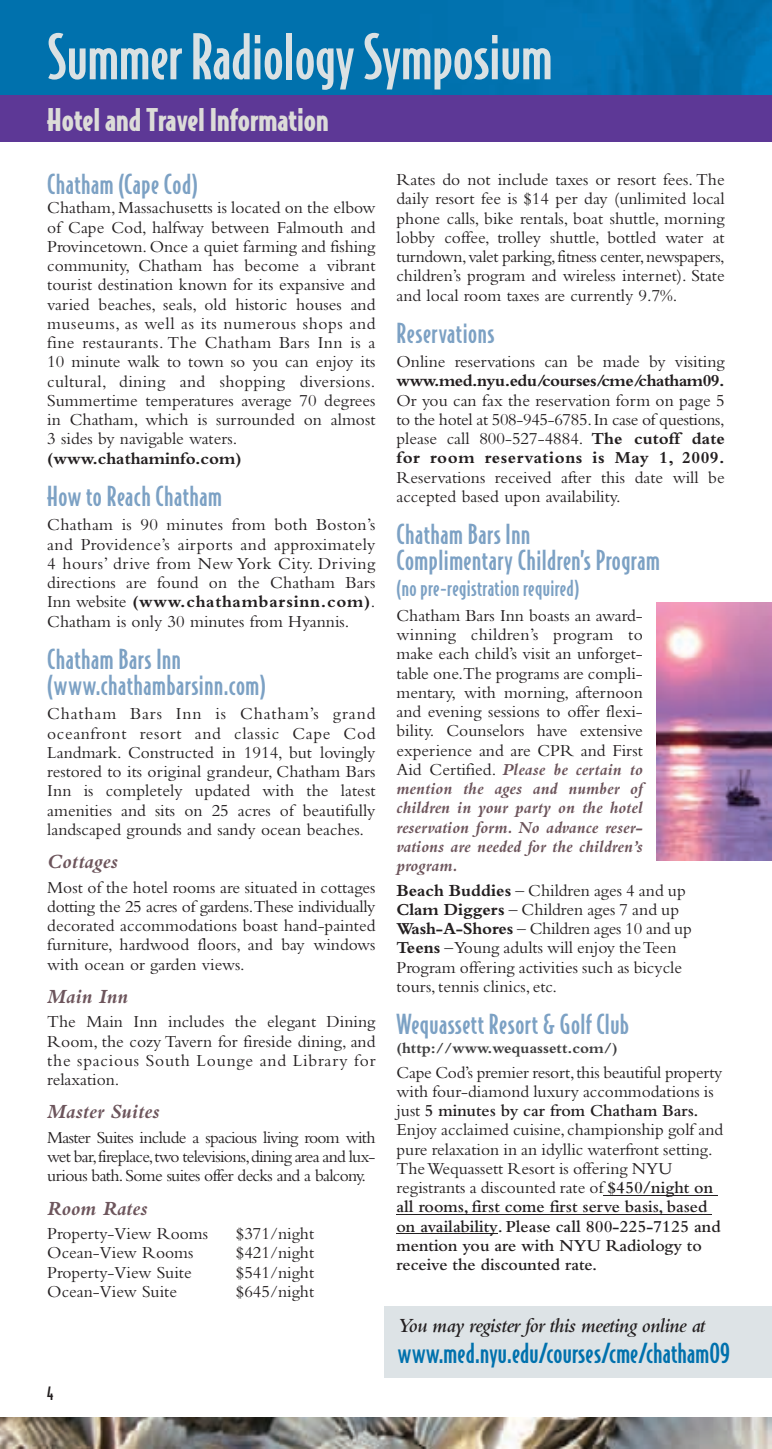
<style>
.page{position:relative;width:772px;height:1449px;background:#fff}
.page>*{position:absolute;margin:0;border:0;box-sizing:border-box;transform-origin:0 0}
.t1{font:500 59.85px "Bodega Sans";color:#dae1e3}
.t2{font:900 29.75px "Bodega Sans";color:#dcdcd8}
.t3{font:500 26.25px/26.2px "Bodega Sans";letter-spacing:.02em;color:#7ca1c4}
.t4{font:500 26.25px "Bodega Sans";letter-spacing:.01em;color:#0071ad}
.t5{font:italic 700 21px "Bembo";color:#6d555c}
.t6{font:italic 600 21px "Bembo";letter-spacing:-.025em;color:#231f20}
.t7{font:500 21px "Bodega Sans";letter-spacing:.02em;color:#7ca1c4}
.t8{font:17.5px/19.2px "Bembo";color:#231f20;text-align:justify}
.t9{font:700 17.5px "Bembo";letter-spacing:-.025em;color:#231f20}
.t10{font:700 17.5px "Bembo";color:#231f20}
.t11{font:500 17.5px "Bodega Sans";color:#231f20}
.t12{font:700 15.75px "Bembo";color:#3e3e3f}
.s1{font-weight:700}
.s2{font-weight:700;font-style:italic;color:#6d555c}
.s3{font-weight:600}
</style>
<div class="page">
<div style="left:0;top:0;width:772px;height:142px;background:#5d3896"></div>
<img style="left:0;top:1418px;width:772px;height:31px">
<img style="left:0;top:0;width:772px;height:94px">
<hr style="left:607px;top:1195px;width:106px;height:1px;background:#231f20">
<hr style="left:396px;top:1214px;width:311px;height:1px;background:#231f20">
<hr style="left:396px;top:1233px;width:102px;height:1px;background:#231f20">
<img style="left:657px;top:603px;width:115px;height:258px">
<div style="left:385px;top:1306px;width:387px;height:72px;background:#dde3e6"></div>
<h1 class="t1" style="left:47px;top:24px;width:507px">SummerRadiologySymposium</h1>
<h2 class="t2" style="left:47px;top:103px;width:283px">Hotel and Travel Information</h2>
<h3 class="t3" style="left:47px;top:172px;width:152px">Chatham (Cape Cod)</h3>
<p class="t8" style="left:47px;top:200px;width:330px">Chatham,Massachusetts is located on the elbow of Cape Cod, halfway between Falmouth and Provincetown. Once a quiet farming and fishing community, Chatham has become a vibrant tourist destination known for its expansive and varied beaches, seals, old historic houses and museums, as well as its numerous shops and fine restaurants. The Chatham Bars Inn is a 10 minute walk to town so you can enjoy its cultural, dining and shopping diversions.<br>Summertime temperatures average 70 degrees in Chatham, which is surrounded on almost 3 sides by navigable waters.</p>
<p class="t10" style="left:47px;top:452px;width:196px">(www.chathaminfo.com)</p>
<h3 class="t3" style="left:47px;top:484px;width:176px">How to Reach Chatham</h3>
<p class="t8" style="left:47px;top:517px;width:330px">Chatham is 90 minutes from both Boston’s and Providence’s airports and approximately 4 hours’ drive from New York City. Driving directions are found on the Chatham Bars Inn website <span class="s1">(www.chathambarsinn.com)</span>.<br>Chatham is only 30 minutes from Hyannis.</p>
<h3 class="t3" style="left:47px;top:646px;width:220px">Chatham Bars Inn (www.chathambarsinn.com)</h3>
<p class="t8" style="left:47px;top:706px;width:330px">Chatham Bars Inn is Chatham’s grand oceanfront resort and classic Cape Cod Landmark. Constructed in 1914, but lovingly restored to its original grandeur, Chatham Bars Inn is completely updated with the latest amenities and sits on 25 acres of beautifully landscaped grounds and sandy ocean beaches.</p>
<p class="t5" style="left:47px;top:854px;width:72px">Cottages</p>
<p class="t8" style="left:47px;top:879px;width:330px">Most of the hotel rooms are situated in cottages dotting the 25 acres of gardens.These individually decorated accommodations boast hand-painted furniture, hardwood floors, and bay windows with ocean or garden views.</p>
<p class="t5" style="left:47px;top:989px;width:82px">Main Inn</p>
<p class="t8" style="left:47px;top:1014px;width:330px">The Main Inn includes the elegant Dining Room, the cozy Tavern for fireside dining, and the spacious South Lounge and Library for relaxation.</p>
<p class="t5" style="left:47px;top:1104px;width:114px">Master Suites</p>
<p class="t8" style="left:47px;top:1129px;width:330px">Master Suites include a spacious living room with wet bar,fireplace,two televisions,dining area and lux&shy;urious bath. Some suites offer decks and a balcony.</p>
<p class="t5" style="left:47px;top:1201px;width:102px">Room Rates</p>
<p class="t8" style="left:47px;top:1226px;width:162px">Property-View Rooms</p>
<p class="t8" style="left:236px;top:1226px;width:79px">$371/night</p>
<p class="t8" style="left:47px;top:1245px;width:148px">Ocean-View Rooms</p>
<p class="t8" style="left:236px;top:1245px;width:79px">$421/night</p>
<p class="t8" style="left:47px;top:1264px;width:146px">Property-View Suite</p>
<p class="t8" style="left:236px;top:1264px;width:79px">$541/night</p>
<p class="t8" style="left:47px;top:1283px;width:131px">Ocean-View Suite</p>
<p class="t8" style="left:236px;top:1283px;width:79px">$645/night</p>
<p class="t11" style="left:47px;top:1384px;width:8px">4</p>
<p class="t8" style="left:396px;top:172px;width:330px">Rates do not include taxes or resort fees. The daily resort fee is $14 per day (unlimited local phone calls, bike rentals, boat shuttle, morning lobby coffee, trolley shuttle, bottled water at turndown,valet parking,fitness center,newspapers, children’s program and wireless internet). State and local room taxes are currently 9.7%.</p>
<h3 class="t3" style="left:396px;top:320px;width:99px">Reservations</h3>
<p class="t8" style="left:396px;top:354px;width:330px">Online reservations can be made by visiting</p>
<p class="t9" style="left:396px;top:375px;width:330px">www.med.nyu.edu/courses/cme/chatham09.</p>
<p class="t8" style="left:396px;top:392px;width:330px">Or you can fax the reservation form on page 5 to the hotel at 508-945-6785.In case of questions, please call 800-527-4884. <span class="s1">The cutoff date for room reservations is May 1, 2009.</span></p>
<p class="t8" style="left:396px;top:469px;width:330px">Reservations received after this date will be accepted based upon availability.</p>
<h3 class="t3" style="left:396px;top:522px;width:265px">Chatham Bars Inn<br>Complimentary Children’s Program</h3>
<p class="t7" style="left:396px;top:577px;width:184px">(no pre-registration required)</p>
<p class="t8" style="left:396px;top:607px;width:248px">Chatham Bars Inn boasts an award&shy;winning children’s program to make each child’s visit an unforget&shy;table one.The programs are compli&shy;mentary, with morning, afternoon and evening sessions to offer flexi&shy;bility. Counselors have extensive experience and are CPR and First Aid Certified. <span class="s2">Please be certain to mention the ages and number of children in your party on the hotel reservation form. No advance reser&shy;vations are needed for the children’s program.</span></p>
<p class="t8" style="left:396px;top:882px;width:297px;text-align:left"><span class="s1">Beach Buddies</span> – Children ages 4 and up <span class="s1">Clam Diggers</span> – Children ages 7 and up <span class="s1">Wash-A-Shores</span> – Children ages 10 and up <span class="s1">Teens</span> –Young adults will enjoy theTeen Program offering activities such as bicycle tours,tennis clinics, etc.</p>
<h3 class="t3" style="left:396px;top:1012px;width:234px">Wequassett Resort &amp; Golf Club</h3>
<p class="t12" style="left:396px;top:1043px;width:223px">(http://www.wequassett.com/)</p>
<p class="t8" style="left:396px;top:1064px;width:328px;text-align:left">Cape Cod’s premier resort,this beautiful property with four-diamond luxury accommodations is just <span class="s3">5 minutes by car from Chatham Bars.<br></span>Enjoy acclaimed cuisine, championship golf and pure relaxation in an idyllic waterfront setting.<br>TheWequassett Resort is offering NYU registrants a discounted rate of <span class="s3">$450/night on all rooms, first come first serve basis, based on availability. Please call 800-225-7125 and mention you are with NYU Radiology to receive the discounted rate.</span></p>
<p class="t6" style="left:398px;top:1318px;width:309px">You may register for this meeting online at</p>
<h3 class="t4" style="left:398px;top:1339px;width:334px">www.med.nyu.edu/courses/cme/chatham09</h3>
</div>
